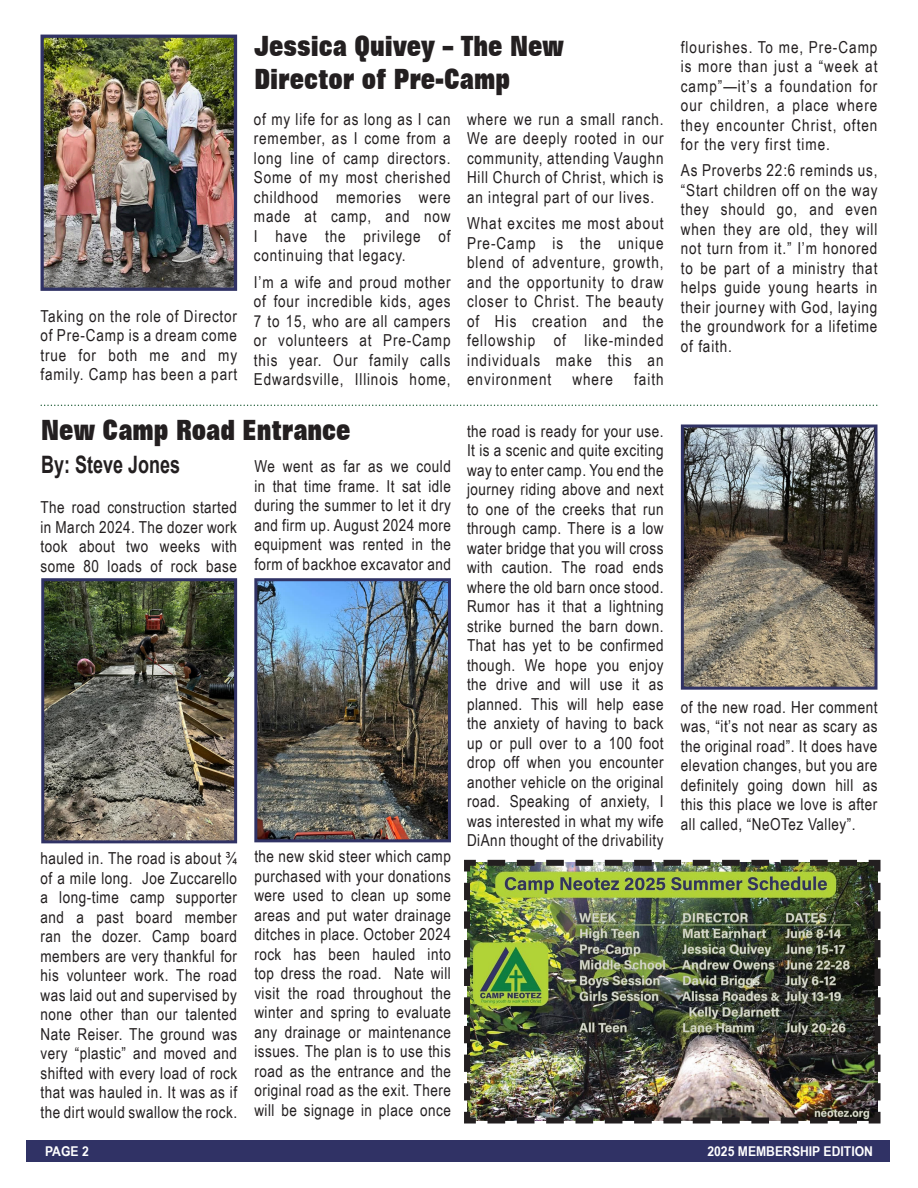
<style>
.page{position:relative;width:918px;height:1188px;background:#fff}
.page>*{position:absolute;margin:0;border:0;box-sizing:border-box;transform-origin:0 0}
.t1{font:800 28.05px/33px "Folio BT";color:#231f20;scale:.75 1}
.t2{font:700 24px "Arial";color:#231f20;scale:.75 1}
.t3{font:16.5px/19.5px "Arial Narrow";letter-spacing:.05em;color:#231f20;text-align:justify}
.t4{font:700 13.5px "Arial Narrow";color:#fff;scale:1.1 1}
</style>
<div class="page">
<div style="left:26px;top:1140px;width:864px;height:22px;background:#303265"></div>
<img style="left:44px;top:39px;width:189px;height:248px">
<div style="left:40px;top:35px;width:197px;height:256px;border:3px solid #303265"></div>
<svg style="left:41px;top:405px;width:837px;height:1px"></svg>
<img style="left:45px;top:582px;width:188px;height:257px">
<div style="left:41px;top:578px;width:196px;height:265px;border:3px solid #303265"></div>
<img style="left:258px;top:582px;width:189px;height:256px">
<div style="left:254px;top:578px;width:197px;height:264px;border:3px solid #303265"></div>
<img style="left:685px;top:428px;width:189px;height:258px">
<div style="left:681px;top:424px;width:197px;height:266px;border:3px solid #303265"></div>
<img style="left:464px;top:859px;width:417px;height:265px">
<p class="t3" style="left:40px;top:306px;width:198px">Taking on the role of Director of Pre-Camp is a dream come true for both me and my family. Camp has been a part</p>
<p class="t1" style="left:254px;top:30px;width:414px">Jessica Quivey – The New<br>Director of Pre-Camp</p>
<p class="t3" style="left:254px;top:109px;width:198px">of my life for as long as I can remember, as I come from a long line of camp directors.<br>Some of my most cherished childhood memories were made at camp, and now I have the privilege of continuing that legacy.</p>
<p class="t3" style="left:254px;top:271px;width:198px">I’m a wife and proud mother of four incredible kids, ages 7 to 15, who are all campers or volunteers at Pre-Camp this year. Our family calls Edwardsville, Illinois home,</p>
<p class="t3" style="left:467px;top:109px;width:198px">where we run a small ranch.<br>We are deeply rooted in our community, attending Vaughn Hill Church of Christ, which is an integral part of our lives.</p>
<p class="t3" style="left:467px;top:213px;width:198px">What excites me most about Pre-Camp is the unique blend of adventure, growth, and the opportunity to draw closer to Christ. The beauty of His creation and the fellowship of like-minded individuals make this an environment</p>
<p class="t3" style="left:572px;top:369px;width:42px">where</p>
<p class="t3" style="left:634px;top:369px;width:31px">faith</p>
<p class="t1" style="left:41px;top:414px;width:414px">New Camp Road Entrance</p>
<p class="t2" style="left:41px;top:448px;width:187px">By: Steve Jones</p>
<p class="t3" style="left:254px;top:456px;width:198px">We went as far as we could in that time frame. It sat idle during the summer to let it dry and firm up. August 2024 more equipment was rented in the form of backhoe excavator and</p>
<p class="t3" style="left:40px;top:497px;width:198px">The road construction started in March 2024. The dozer work took about two weeks with some 80 loads of rock base</p>
<p class="t3" style="left:40px;top:848px;width:198px">hauled in. The road is about ¾ of a mile long. Joe Zuccarello a long-time camp supporter and a past board member ran the dozer. Camp board members are very thankful for his volunteer work. The road was laid out and supervised by none other than our talented Nate Reiser. The ground was very “plastic” and moved and shifted with every load of rock that was hauled in. It was as if the dirt would swallow the rock.</p>
<p class="t3" style="left:254px;top:846px;width:198px">the new skid steer which camp purchased with your donations were used to clean up some areas and put water drainage ditches in place. October 2024 rock has been hauled into top dress the road. Nate will visit the road throughout the winter and spring to evaluate any drainage or maintenance issues. The plan is to use this road as the entrance and the original road as the exit. There will be signage in place once</p>
<p class="t3" style="left:467px;top:420px;width:198px">the road is ready for your use.<br>It is a scenic and quite exciting way to enter camp. You end the journey riding above and next to one of the creeks that run through camp. There is a low water bridge that you will cross with caution. The road ends where the old barn once stood.<br>Rumor has it that a lightning strike burned the barn down.<br>That has yet to be confirmed though. We hope you enjoy the drive and will use it as planned. This will help ease the anxiety of having to back up or pull over to a 100 foot drop off when you encounter another vehicle on the original road. Speaking of anxiety, I was interested in what my wife DiAnn thought of the drivability</p>
<p class="t3" style="left:681px;top:36px;width:198px">flourishes. To me, Pre-Camp is more than just a “week at camp”—it’s a foundation for our children, a place where they encounter Christ, often for the very first time.</p>
<p class="t3" style="left:681px;top:160px;width:198px">As Proverbs 22:6 reminds us, “Start children off on the way they should go, and even when they are old, they will not turn from it.” I’m honored to be part of a ministry that helps guide young hearts in their journey with God, laying the groundwork for a lifetime of faith.</p>
<p class="t3" style="left:681px;top:696px;width:198px">of the new road. Her comment was, “it’s not near as scary as the original road”. It does have elevation changes, but you are definitely going down hill as this this place we love is after all called, “NeOTez Valley”.</p>
<p class="t4" style="left:45px;top:1141px;width:41px">PAGE 2</p>
<p class="t4" style="left:707px;top:1141px;width:152px">2025 MEMBERSHIP EDITION</p>
</div>
